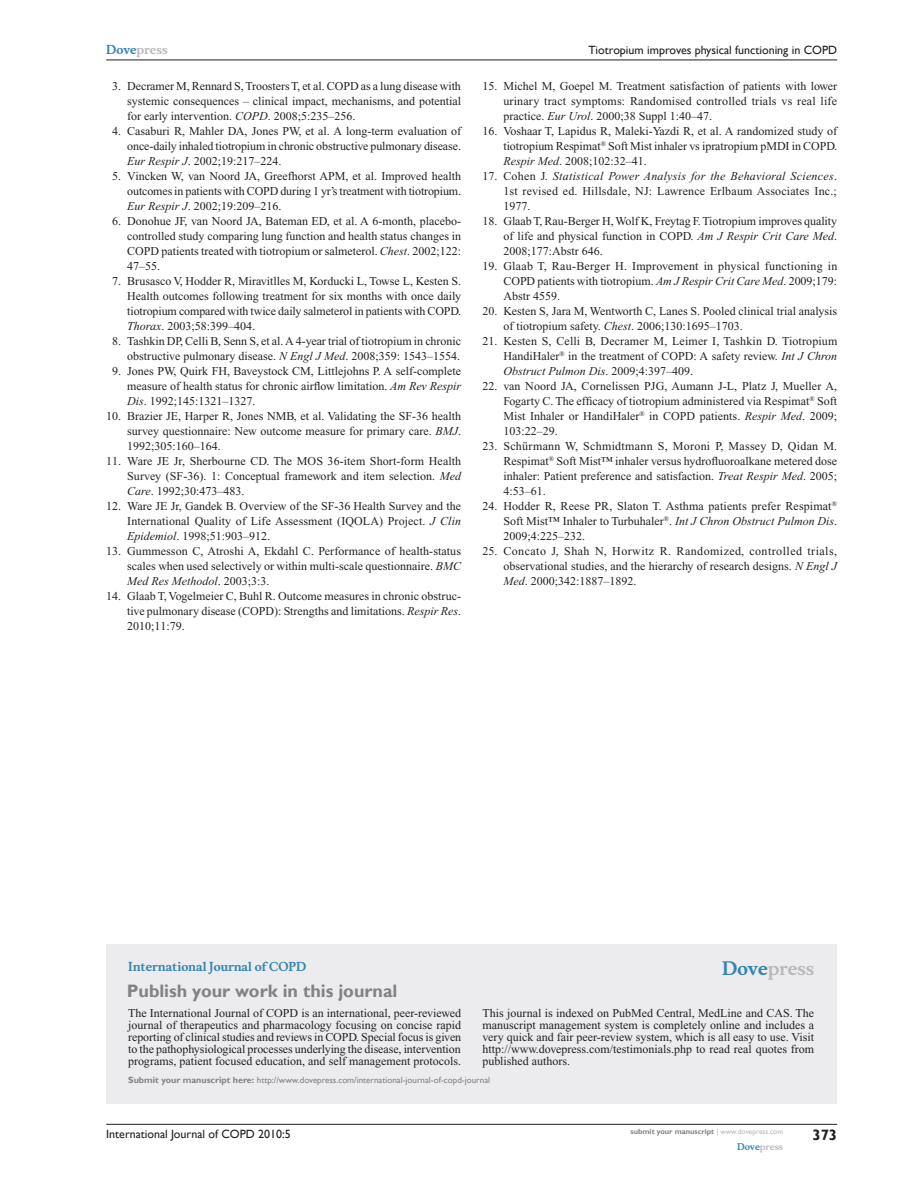
<style>
.page{position:relative;width:918px;height:1188px;background:#fff}
.page>*{position:absolute;margin:0;border:0;box-sizing:border-box;transform-origin:0 0}
.t1{font:700 18px "Gill Sans";color:#808285}
.t2{font:700 18px "Musee";color:#b8b9bc}
.t3{font:700 15px "Gill Sans";color:#231f20}
.t4{font:12px/15px "Times New Roman";color:#231f20;text-align:justify}
.t5{font:12px "Gill Sans";color:#231f20}
.t6{font:700 12px "Musee";color:#3485ae}
.t7{font:700 12px "Musee";color:#b8b9bc}
.t8{font:9px "Gill Sans";color:#808285}
.t9{font:700 9px "Musee";color:#b8b9bc}
.t10{font:700 7.5px "Gill Sans";color:#808285}
.s1{color:#3485ae}
.s2{font-style:italic}
.s3{font-weight:700}
.s4{font-weight:400;color:#b8b9bc}
</style>
<div class="page">
<div style="left:106px;top:944px;width:731px;height:159px;background:#ececee"></div>
<hr style="left:106px;top:1124px;width:731px;height:1px;background:#231f20">
<hr style="left:106px;top:60px;width:731px;height:1px;background:#231f20">
<p class="t7" style="left:106px;top:43px;width:63px"><span class="s1">Dove</span>press</p>
<p class="t4" style="left:127px;top:79px;width:335px;text-indent:-15px">3. Decramer M, Rennard S, Troosters T, et al. COPD as a lung disease with systemic consequences – clinical impact, mechanisms, and potential for early intervention. <span class="s2">COPD</span>. 2008;5:235–256.</p>
<p class="t4" style="left:127px;top:124px;width:335px;text-indent:-15px">4. Casaburi R, Mahler DA, Jones PW, et al. A long-term evaluation of once-daily inhaled tiotropium in chronic obstructive pulmonary disease.<br><span class="s2">Eur Respir J</span>. 2002;19:217–224.</p>
<p class="t4" style="left:127px;top:169px;width:335px;text-indent:-15px">5. Vincken W, van Noord JA, Greefhorst APM, et al. Improved health outcomes in patients with COPD during 1 yr’s treatment with tiotropium.<br><span class="s2">Eur Respir J</span>. 2002;19:209–216.</p>
<p class="t4" style="left:127px;top:214px;width:335px;text-indent:-15px">6. Donohue JF, van Noord JA, Bateman ED, et al. A 6-month, placebo&shy;controlled study comparing lung function and health status changes in COPD patients treated with tiotropium or salmeterol. <span class="s2">Chest</span>. 2002;122:<br>47–55.</p>
<p class="t4" style="left:127px;top:274px;width:336px;text-indent:-15px">7. Brusasco V, Hodder R, Miravitlles M, Korducki L, Towse L, Kesten S.<br>Health outcomes following treatment for six months with once daily tiotropium compared with twice daily salmeterol in patients with COPD.<br><span class="s2">Thorax</span>. 2003;58:399–404.</p>
<p class="t4" style="left:112px;top:334px;width:350px;text-align:right">8. Tashkin DP, Celli B, Senn S, et al. A 4-year trial of tiotropium in chronic obstructive pulmonary disease. <span class="s2">N Engl J Med</span>. 2008;359: 1543–1554.</p>
<p class="t4" style="left:127px;top:364px;width:335px;text-indent:-15px">9. Jones PW, Quirk FH, Baveystock CM, Littlejohns P. A self-complete measure of health status for chronic airflow limitation. <span class="s2">Am Rev Respir Dis</span>. 1992;145:1321–1327.</p>
<p class="t4" style="left:127px;top:409px;width:335px;text-indent:-21px">10. Brazier JE, Harper R, Jones NMB, et al. Validating the SF-36 health survey questionnaire: New outcome measure for primary care. <span class="s2">BMJ</span>.<br>1992;305:160–164.</p>
<p class="t4" style="left:127px;top:454px;width:335px;text-indent:-21px">11. Ware JE Jr, Sherbourne CD. The MOS 36-item Short-form Health Survey (SF-36). 1: Conceptual framework and item selection. <span class="s2">Med Care</span>. 1992;30:473–483.</p>
<p class="t4" style="left:127px;top:499px;width:335px;text-indent:-21px">12. Ware JE Jr, Gandek B. Overview of the SF-36 Health Survey and the International Quality of Life Assessment (IQOLA) Project. <span class="s2">J Clin Epidemiol</span>. 1998;51:903–912.</p>
<p class="t4" style="left:127px;top:544px;width:335px;text-indent:-21px">13. Gummesson C, Atroshi A, Ekdahl C. Performance of health-status scales when used selectively or within multi-scale questionnaire. <span class="s2">BMC Med Res Methodol</span>. 2003;3:3.</p>
<p class="t4" style="left:127px;top:589px;width:335px;text-indent:-21px">14. Glaab T, Vogelmeier C, Buhl R. Outcome measures in chronic obstruc&shy;tive pulmonary disease (COPD): Strengths and limitations. <span class="s2">Respir Res</span>.<br>2010;11:79.</p>
<p class="t5" style="left:588px;top:43px;width:250px">Tiotropium improves physical functioning in COPD</p>
<p class="t4" style="left:503px;top:79px;width:335px;text-indent:-21px">15. Michel M, Goepel M. Treatment satisfaction of patients with lower urinary tract symptoms: Randomised controlled trials vs real life practice. <span class="s2">Eur Urol</span>. 2000;38 Suppl 1:40–47.</p>
<p class="t4" style="left:503px;top:124px;width:335px;text-indent:-21px">16. Voshaar T, Lapidus R, Maleki-Yazdi R, et al. A randomized study of tiotropium Respimat<sup>®</sup> Soft Mist inhaler vs ipratropium pMDI in COPD.<br><span class="s2">Respir Med</span>. 2008;102:32–41.</p>
<p class="t4" style="left:503px;top:169px;width:335px;text-indent:-21px">17. Cohen J. <span class="s2">Statistical Power Analysis for the Behavioral Sciences</span>.<br>1st revised ed. Hillsdale, NJ: Lawrence Erlbaum Associates Inc.; 1977.</p>
<p class="t4" style="left:503px;top:214px;width:335px;text-indent:-21px">18. Glaab T, Rau-Berger H, Wolf K, Freytag F. Tiotropium improves quality of life and physical function in COPD. <span class="s2">Am J Respir Crit Care Med</span>.<br>2008;177:Abstr 646.</p>
<p class="t4" style="left:503px;top:259px;width:336px;text-indent:-21px">19. Glaab T, Rau-Berger H. Improvement in physical functioning in COPD patients with tiotropium. <span class="s2">Am J Respir Crit Care Med</span>. 2009;179:<br>Abstr 4559.</p>
<p class="t4" style="left:503px;top:304px;width:335px;text-indent:-21px">20. Kesten S, Jara M, Wentworth C, Lanes S. Pooled clinical trial analysis of tiotropium safety. <span class="s2">Chest</span>. 2006;130:1695–1703.</p>
<p class="t4" style="left:503px;top:334px;width:336px;text-indent:-21px">21. Kesten S, Celli B, Decramer M, Leimer I, Tashkin D. Tiotropium HandiHaler<sup>®</sup> in the treatment of COPD: A safety review. <span class="s2">Int J Chron Obstruct Pulmon Dis</span>. 2009;4:397–409.</p>
<p class="t4" style="left:503px;top:379px;width:335px;text-indent:-21px">22. van Noord JA, Cornelissen PJG, Aumann J-L, Platz J, Mueller A, Fogarty C. The efficacy of tiotropium administered via Respimat<sup>®</sup> Soft Mist Inhaler or HandiHaler<sup>®</sup> in COPD patients. <span class="s2">Respir Med</span>. 2009; 103:22–29.</p>
<p class="t4" style="left:503px;top:439px;width:335px;text-indent:-21px">23. Schürmann W, Schmidtmann S, Moroni P, Massey D, Qidan M.<br>Respimat<sup>®</sup> Soft Mist™ inhaler versus hydrofluoroalkane metered dose inhaler: Patient preference and satisfaction. <span class="s2">Treat Respir Med</span>. 2005; 4:53–61.</p>
<p class="t4" style="left:503px;top:499px;width:335px;text-indent:-21px">24. Hodder R, Reese PR, Slaton T. Asthma patients prefer Respimat<sup>® </sup>Soft Mist™ Inhaler to Turbuhaler<sup>®</sup>. <span class="s2">Int J Chron Obstruct Pulmon Dis</span>.<br>2009;4:225–232.</p>
<p class="t4" style="left:503px;top:544px;width:335px;text-indent:-21px">25. Concato J, Shah N, Horwitz R. Randomized, controlled trials, observational studies, and the hierarchy of research designs. <span class="s2">N Engl J Med</span>. 2000;342:1887–1892.</p>
<p class="t6" style="left:128px;top:959px;width:180px">International Journal of COPD</p>
<h1 class="t1" style="left:127px;top:980px;width:272px">Publish your work in this journal</h1>
<h1 class="t2" style="left:722px;top:958px;width:94px"><span class="s1">Dove</span>press</h1>
<p class="t4" style="left:128px;top:1007px;width:334px;line-height:12px">The International Journal of COPD is an international, peer-reviewed journal of therapeutics and pharmacology focusing on concise rapid reporting of clinical studies and reviews in COPD. Special focus is given to the pathophysiological processes underlying the disease, intervention programs, patient focused education, and self management protocols.</p>
<p class="t4" style="left:482px;top:1007px;width:333px;line-height:12px">This journal is indexed on PubMed Central, MedLine and CAS. The manuscript management system is completely online and includes a very quick and fair peer-review system, which is all easy to use. Visit http://www.dovepress.com/testimonials.php to read real quotes from published authors.</p>
<p class="t8" style="left:128px;top:1075px;width:363px"><span class="s3">Submit your manuscript here:</span> http://www.dovepress.com/international-journal-of-copd-journal</p>
<p class="t5" style="left:106px;top:1127px;width:186px">International Journal of COPD 2010:5</p>
<p class="t10" style="left:631px;top:1127px;width:154px">submit your manuscript <span class="s4">| www.dovepress.com</span></p>
<p class="t9" style="left:737px;top:1141px;width:48px"><span class="s1">Dove</span>press</p>
<p class="t3" style="left:812px;top:1126px;width:26px">373</p>
</div>
